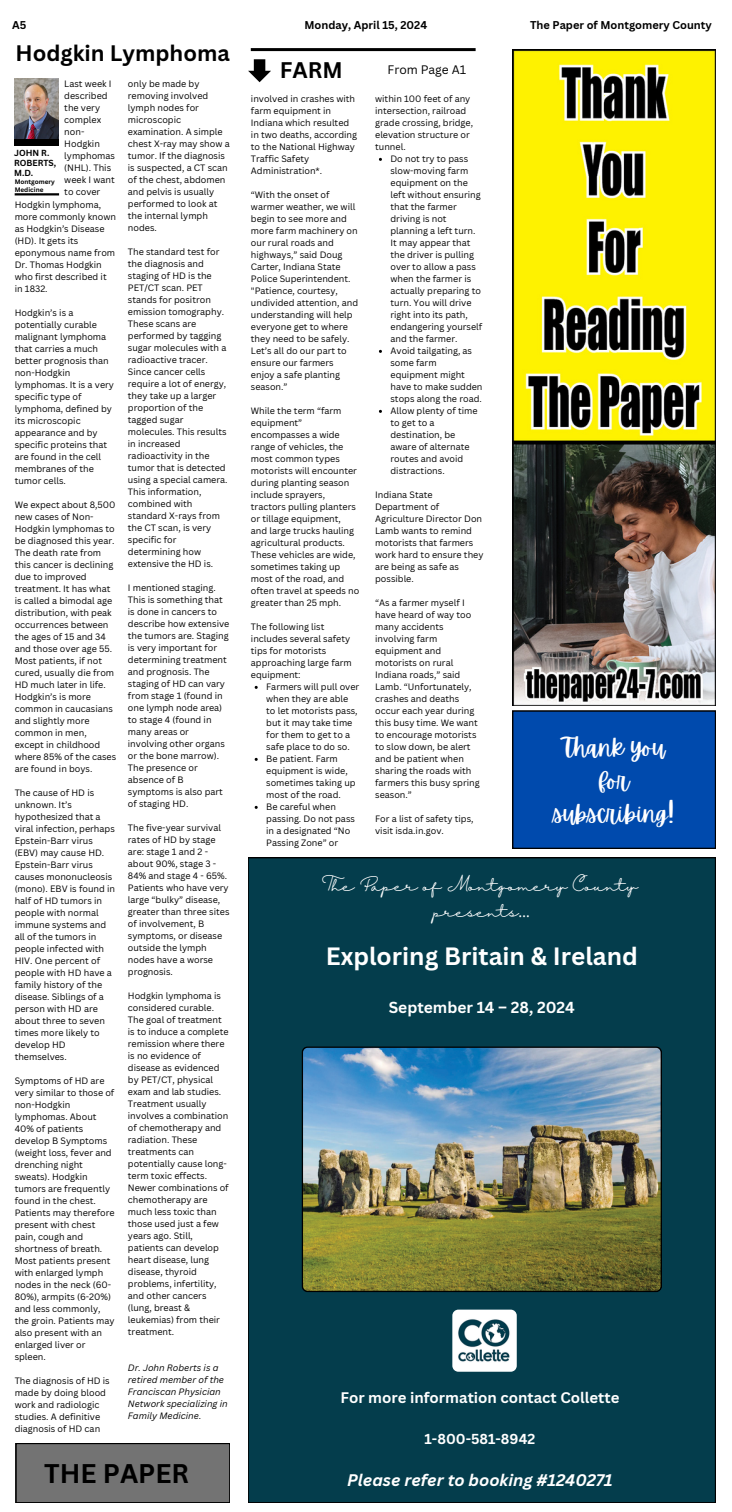
<style>
.page{position:relative;width:732px;height:1512px;background:#fff}
.page>*{position:absolute;margin:0;border:0;box-sizing:border-box;transform-origin:0 0}
.t1{font:700 26.3px "Canva Sans";color:#000}
.t2{font:700 24.4px "Canva Sans";color:#fff}
.t3{font:24.3px/33.2px "Apricots";color:#fff;text-align:center}
.t4{font:700 22px "Canva Sans";color:#000}
.t5{font:700 21.9px "Canva Sans";color:#000}
.t6{font:italic 700 16.4px "Canva Sans";color:#fff}
.t7{font:700 15.5px "Canva Sans";color:#fff}
.t8{font:700 14.9px "Canva Sans";color:#fff}
.t9{font:14.2px/26px "Halimun";color:#fff;text-align:center}
.t10{font:700 14.1px "Canva Sans";color:#fff}
.t11{font:12px "Canva Sans";color:#000}
.t12{font:700 11px "Canva Sans";color:#000}
.t13{font:9px/12px "Canva Sans";color:#000}
.t14{font:italic 9px/12px "Canva Sans";color:#000}
.t15{font:700 8.6px/10px "Canva Sans";color:#000}
.t16{font:700 6.4px/7.3px "Canva Sans";color:#000}
.s1{font-family:"Noto Sans Gurmukhi"}
</style>
<div class="page">
<div style="left:248px;top:858px;width:467px;height:645px;background:#043d4c"></div>
<img style="left:301px;top:1046px;width:360px;height:246px">
<img style="left:452px;top:1310px;width:64px;height:62px;border-radius:6px">
<hr style="left:15px;top:193px;width:44px;height:2px;background:#000">
<div style="left:14px;top:138px;width:44px;height:8px;background:#000"></div>
<img style="left:14px;top:79px;width:44px;height:59px">
<svg style="left:248px;top:59px;width:23px;height:23px"></svg>
<hr style="left:251px;top:48px;width:224px;height:3px;background:#000">
<div style="left:16px;top:1443px;width:214px;height:60px;background:#737373"></div>
<img style="left:512px;top:50px;width:203px;height:655px">
<div style="left:512px;top:711px;width:203px;height:137px;background:#004aad"></div>
<p class="t12" style="left:12px;top:17px;width:16px">A5</p>
<p class="t12" style="left:304px;top:17px;width:124px">Monday, April 15, 2024</p>
<p class="t12" style="left:530px;top:17px;width:183px">The Paper of Montgomery County</p>
<h3 class="t5" style="left:15px;top:38px;width:216px">Hodgkin Lymphoma</h3>
<p class="t13" style="left:64px;top:77px;width:52px">Last week I described the very complex non-<br>Hodgkin lymphomas (NHL). This week I want to cover</p>
<p class="t13" style="left:128px;top:77px;width:103px">only be made by removing involved lymph nodes for microscopic examination. A simple chest X-ray may show a tumor. If the diagnosis is suspected, a CT scan of the chest, abdomen and pelvis is usually performed to look at the internal lymph nodes.</p>
<p class="t13" style="left:128px;top:245px;width:101px">The standard test for the diagnosis and staging of HD is the<br>PET/CT scan. PET stands for positron emission tomography.<br>These scans are performed by tagging sugar molecules with a radioactive tracer.<br>Since cancer cells require a lot of energy, they take up a larger proportion of the tagged sugar molecules. This results in increased radioactivity in the tumor that is detected using a special camera.<br>This information, combined with standard X-rays from the CT scan, is very specific for determining how extensive the HD is.</p>
<p class="t13" style="left:128px;top:581px;width:103px">I mentioned staging.<br>This is something that is done in cancers to describe how extensive the tumors are. Staging is very important for determining treatment and prognosis. The staging of HD can vary from stage 1 (found in one lymph node area) to stage 4 (found in many areas or involving other organs or the bone marrow).<br>The presence or absence of B symptoms is also part of staging HD.</p>
<p class="t13" style="left:128px;top:821px;width:103px">The five-year survival rates of HD by stage are: stage 1 and 2 - about 90%, stage 3 -<br>84% and stage 4 - 65%.<br>Patients who have very large “bulky” disease, greater than three sites of involvement, B symptoms, or disease outside the lymph nodes have a worse prognosis.</p>
<p class="t13" style="left:128px;top:989px;width:102px">Hodgkin lymphoma is considered curable.<br>The goal of treatment is to induce a complete remission where there is no evidence of disease as evidenced by PET/CT, physical exam and lab studies.<br>Treatment usually involves a combination of chemotherapy and radiation. These treatments can potentially cause long&shy;term toxic effects.<br>Newer combinations of chemotherapy are much less toxic than those used just a few years ago. Still, patients can develop heart disease, lung disease, thyroid problems, infertility, and other cancers (lung, breast &amp; leukemias) from their treatment.</p>
<p class="t14" style="left:128px;top:1361px;width:101px">Dr. John Roberts is a retired member of the<br>Franciscan Physician<br>Network specializing in<br>Family Medicine.</p>
<p class="t15" style="left:14px;top:148px;width:44px">JOHN R.<br>ROBERTS,<br>M.D.</p>
<p class="t16" style="left:15px;top:178px;width:42px">Montgomery<br>Medicine</p>
<p class="t13" style="left:15px;top:199px;width:103px">Hodgkin lymphoma, more commonly known as Hodgkin’s Disease (HD). It gets its eponymous name from<br>Dr. Thomas Hodgkin who first described it in 1832.</p>
<p class="t13" style="left:15px;top:307px;width:101px">Hodgkin’s is a potentially curable malignant lymphoma that carries a much better prognosis than non-Hodgkin lymphomas. It is a very specific type of lymphoma, defined by its microscopic appearance and by specific proteins that are found in the cell membranes of the tumor cells.</p>
<p class="t13" style="left:15px;top:499px;width:103px">We expect about 8,500 new cases of Non-<br>Hodgkin lymphomas to be diagnosed this year.<br>The death rate from this cancer is declining due to improved treatment. It has what is called a bimodal age distribution, with peak occurrences between the ages of 15 and 34 and those over age 55.<br>Most patients, if not cured, usually die from<br>HD much later in life.<br>Hodgkin’s is more common in caucasians and slightly more common in men, except in childhood where 85% of the cases are found in boys.</p>
<p class="t13" style="left:15px;top:787px;width:102px">The cause of HD is unknown. It’s hypothesized that a viral infection, perhaps<br>Epstein-Barr virus (EBV) may cause HD.<br>Epstein-Barr virus causes mononucleosis (mono). EBV is found in half of HD tumors in people with normal immune systems and all of the tumors in people infected with<br>HIV. One percent of people with HD have a family history of the disease. Siblings of a person with HD are about three to seven times more likely to develop HD themselves.</p>
<p class="t13" style="left:15px;top:1075px;width:101px">Symptoms of HD are very similar to those of non-Hodgkin lymphomas. About<br>40% of patients develop B Symptoms (weight loss, fever and drenching night sweats). Hodgkin tumors are frequently found in the chest.<br>Patients may therefore present with chest pain, cough and shortness of breath.<br>Most patients present with enlarged lymph nodes in the neck (60-<br>80%), armpits (6-20%) and less commonly, the groin. Patients may also present with an enlarged liver or spleen.</p>
<p class="t13" style="left:15px;top:1375px;width:96px">The diagnosis of HD is made by doing blood work and radiologic studies. A definitive diagnosis of HD can</p>
<h1 class="t1" style="left:44px;top:1455px;width:146px">THE PAPER</h1>
<h3 class="t4" style="left:280px;top:54px;width:64px">FARM</h3>
<h3 class="t11" style="left:387px;top:61px;width:80px">From Page A1</h3>
<p class="t13" style="left:251px;top:93px;width:108px">involved in crashes with farm equipment in<br>Indiana which resulted in two deaths, according to the National Highway<br>Traffic Safety<br>Administration*.</p>
<p class="t13" style="left:251px;top:189px;width:109px">“With the onset of warmer weather, we will begin to see more and more farm machinery on our rural roads and highways,” said Doug<br>Carter, Indiana State<br>Police Superintendent. "Patience, courtesy, undivided attention, and understanding will help everyone get to where they need to be safely.<br>Let’s all do our part to ensure our farmers enjoy a safe planting season.”</p>
<p class="t13" style="left:251px;top:405px;width:110px">While the term “farm equipment” encompasses a wide range of vehicles, the most common types motorists will encounter during planting season include sprayers, tractors pulling planters or tillage equipment, and large trucks hauling agricultural products.<br>These vehicles are wide, sometimes taking up most of the road, and often travel at speeds no greater than 25 mph.</p>
<p class="t13" style="left:251px;top:621px;width:102px">The following list includes several safety tips for motorists approaching large farm equipment:</p>
<p class="t13" style="left:266px;top:681px;width:94px">Farmers will pull over when they are able to let motorists pass, but it may take time for them to get to a safe place to do so.<br>Be patient. Farm equipment is wide, sometimes taking up most of the road.<br>Be careful when passing. Do not pass in a designated “No<br>Passing Zone” or</p>
<p class="t13" style="left:375px;top:93px;width:99px">within 100 feet of any intersection, railroad grade crossing, bridge, elevation structure or tunnel.</p>
<p class="t13" style="left:390px;top:153px;width:93px">Do not try to pass slow-moving farm equipment on the left without ensuring that the farmer driving is not planning a left turn.<br>It may appear that the driver is pulling over to allow a pass when the farmer is actually preparing to turn. You will drive right into its path, endangering yourself and the farmer.<br>Avoid tailgating, as some farm equipment might have to make sudden stops along the road.<br>Allow plenty of time to get to a destination, be aware of alternate routes and avoid distractions.</p>
<p class="t13" style="left:375px;top:489px;width:110px">Indiana State<br>Department of<br>Agriculture Director Don<br>Lamb wants to remind motorists that farmers work hard to ensure they are being as safe as possible.</p>
<p class="t13" style="left:375px;top:597px;width:106px">“As a farmer myself I have heard of way too many accidents involving farm equipment and motorists on rural<br>Indiana roads,” said<br>Lamb. “Unfortunately, crashes and deaths occur each year during this busy time. We want to encourage motorists to slow down, be alert and be patient when sharing the roads with farmers this busy spring season.”</p>
<p class="t13" style="left:375px;top:813px;width:100px">For a list of safety tips, visit isda.in.gov.</p>
<h3 class="t3" style="left:553px;top:731px;width:122px">Thank you for subscribing!</h3>
<h3 class="t9" style="left:325px;top:873px;width:314px">The Paper of Montgomery County presents<span class="s1">…</span></h3>
<h2 class="t2" style="left:325px;top:939px;width:313px">Exploring Britain &amp; Ireland</h2>
<h3 class="t7" style="left:388px;top:996px;width:188px">September 14 – 28, 2024</h3>
<h3 class="t8" style="left:340px;top:1387px;width:280px">For more information contact Collette</h3>
<h3 class="t10" style="left:424px;top:1429px;width:112px">1-800-581-8942</h3>
<h3 class="t6" style="left:347px;top:1468px;width:267px">Please refer to booking #1240271</h3>
</div>
